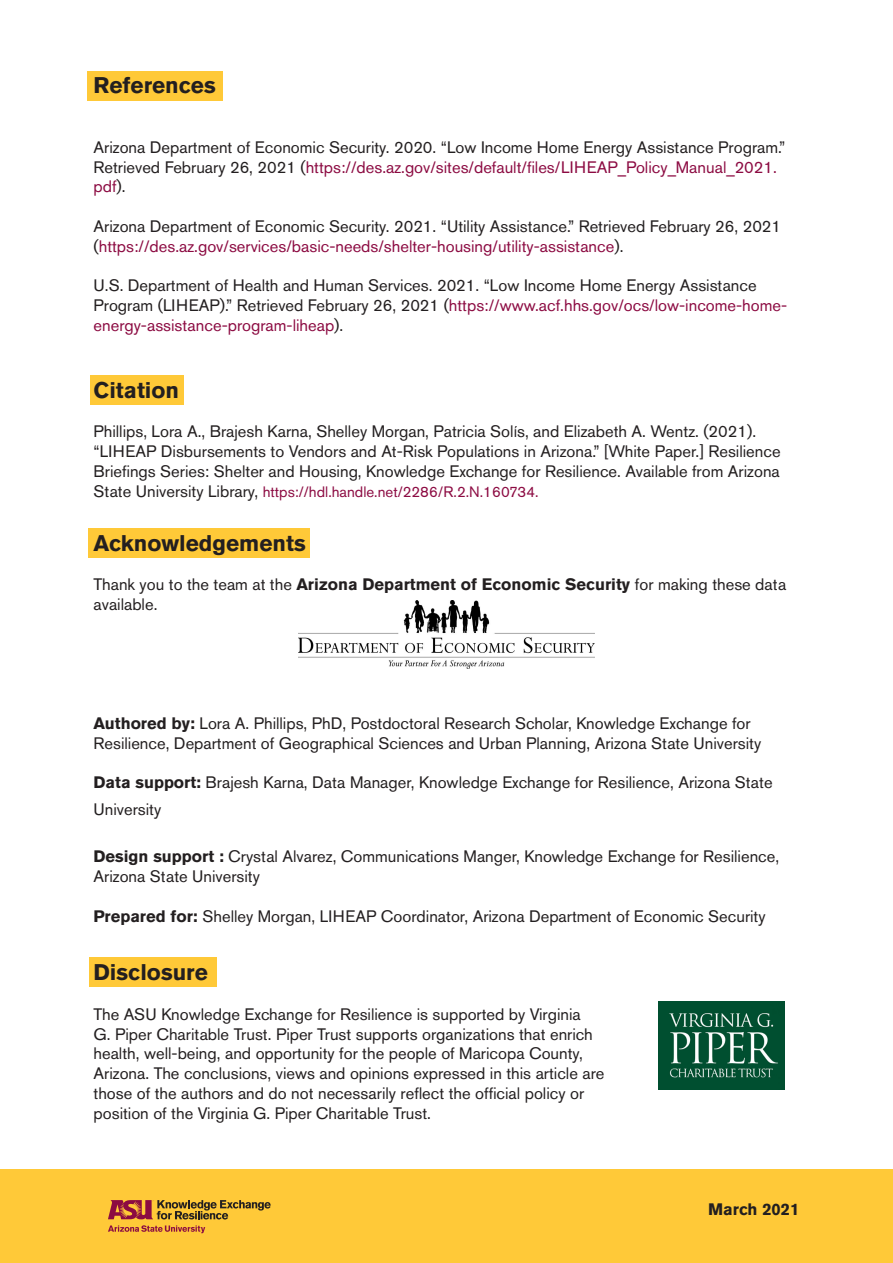
<style>
.page{position:relative;width:893px;height:1263px;background:#fff}
.page>*{position:absolute;margin:0;border:0;box-sizing:border-box;transform-origin:0 0}
.Page_Section_Title{font:700 22.5px "Akzidenz Grotesk Std";color:#231f20}
.Page_Section_Title-2{font:16.5px/19.8px "Akzidenz Grotesk Std";color:#231f20}
.Page_Section_Title-3{font:700 16.5px "Akzidenz Grotesk Std";color:#231f20}
.Page_Section_Title-4{font:15px "Akzidenz Grotesk Std";color:#8c0b42}
.s1{color:#8c0b42}
.s2{font-size:16.5px;color:#231f20}
.s3{font-weight:700}
</style>
<div class="page">
<div style="left:88px;top:71px;width:135px;height:29px;background:#ffc938"></div>
<div style="left:90px;top:375px;width:93px;height:29px;background:#ffc938"></div>
<div style="left:89px;top:528px;width:221px;height:29px;background:#ffc938"></div>
<div style="left:89px;top:957px;width:128px;height:30px;background:#ffc938"></div>
<img style="left:658px;top:1001px;width:127px;height:88px">
<div style="left:0;top:1169px;width:893px;height:93px;background:#ffc938"></div>
<svg style="left:108px;top:1225px;width:97px;height:8px"></svg>
<svg style="left:108px;top:1200px;width:163px;height:19px"></svg>
<img style="left:298px;top:600px;width:296px;height:68px">
<p class="Page_Section_Title" style="left:94px;top:73px;width:124px">References</p>
<p class="Page_Section_Title-2" style="left:94px;top:137px;width:693px">Arizona Department of Economic Security. 2020. “Low Income Home Energy Assistance Program.”<br>Retrieved February 26, 2021 (<span class="s1">https://des.az.gov/sites/default/files/LIHEAP_Policy_Manual_2021. pdf</span>).</p>
<p class="Page_Section_Title-2" style="left:94px;top:216px;width:689px">Arizona Department of Economic Security. 2021. “Utility Assistance.” Retrieved February 26, 2021 (<span class="s1">https://des.az.gov/services/basic-needs/shelter-housing/utility-assistance</span>).</p>
<p class="Page_Section_Title-2" style="left:94px;top:276px;width:695px">U.S. Department of Health and Human Services. 2021. “Low Income Home Energy Assistance<br>Program (LIHEAP).” Retrieved February 26, 2021 (<span class="s1">https://www.acf.hhs.gov/ocs/low-income-home&shy;energy-assistance-program-liheap</span>).</p>
<p class="Page_Section_Title" style="left:94px;top:377px;width:87px">Citation</p>
<p class="Page_Section_Title-2" style="left:94px;top:422px;width:689px">Phillips, Lora A., Brajesh Karna, Shelley Morgan, Patricia Solís, and Elizabeth A. Wentz. (2021). “LIHEAP Disbursements to Vendors and At-Risk Populations in Arizona.” [White Paper.] Resilience<br>Briefings Series: Shelter and Housing, Knowledge Exchange for Resilience. Available from Arizona</p>
<p class="Page_Section_Title-4" style="left:94px;top:483px;width:447px"><span class="s2">State University Library,</span> https://hdl.handle.net/2286/R.2.N.160734.</p>
<p class="Page_Section_Title" style="left:94px;top:530px;width:214px">Acknowledgements</p>
<p class="Page_Section_Title-2" style="left:94px;top:575px;width:694px">Thank you to the team at the <span class="s3">Arizona Department of Economic Security</span> for making these data available.</p>
<p class="Page_Section_Title-2" style="left:94px;top:713px;width:669px"><span class="s3">Authored by:</span> Lora A. Phillips, PhD, Postdoctoral Research Scholar, Knowledge Exchange for<br>Resilience, Department of Geographical Sciences and Urban Planning, Arizona State University</p>
<p class="Page_Section_Title-2" style="left:94px;top:769px;width:681px;line-height:27px"><span class="s3">Data support:</span> Brajesh Karna, Data Manager, Knowledge Exchange for Resilience, Arizona State<br>University</p>
<p class="Page_Section_Title-2" style="left:94px;top:846px;width:687px"><span class="s3">Design support :</span> Crystal Alvarez, Communications Manger, Knowledge Exchange for Resilience,<br>Arizona State University</p>
<p class="Page_Section_Title-2" style="left:94px;top:906px;width:674px"><span class="s3">Prepared for:</span> Shelley Morgan, LIHEAP Coordinator, Arizona Department of Economic Security</p>
<p class="Page_Section_Title" style="left:94px;top:959px;width:116px">Disclosure</p>
<p class="Page_Section_Title-2" style="left:94px;top:1004px;width:512px">The ASU Knowledge Exchange for Resilience is supported by Virginia<br>G. Piper Charitable Trust. Piper Trust supports organizations that enrich health, well-being, and opportunity for the people of Maricopa County, Arizona. The conclusions, views and opinions expressed in this article are those of the authors and do not necessarily reflect the official policy or position of the Virginia G. Piper Charitable Trust.</p>
<p class="Page_Section_Title-3" style="left:708px;top:1199px;width:93px">March 2021</p>
</div>
